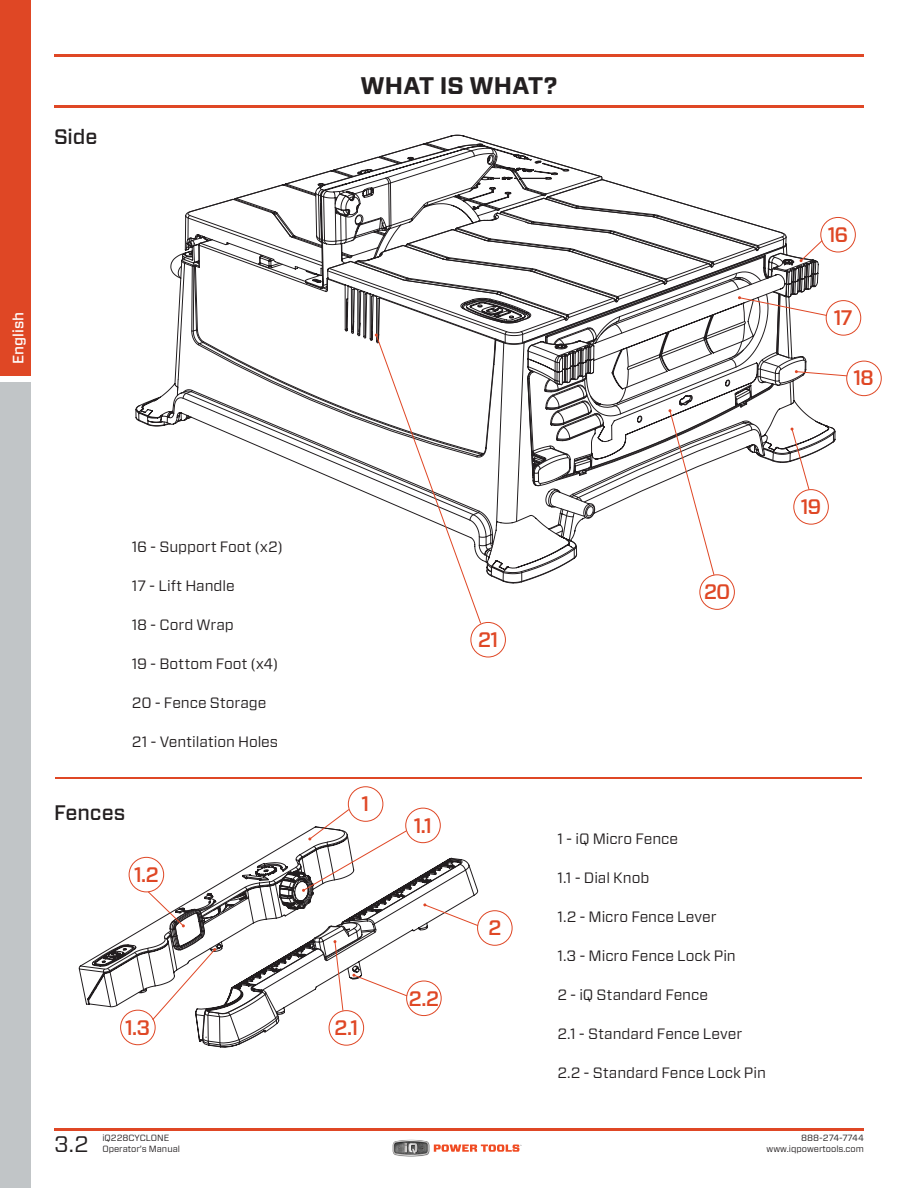
<style>
.page{position:relative;width:918px;height:1188px;background:#fff}
.page>*{position:absolute;margin:0;border:0;box-sizing:border-box;transform-origin:0 0}
.t1{font:700 24px "Forza";letter-spacing:.005em;color:#231f20}
.t2{font:22.5px "Forza";color:#231f20}
.t3{font:500 21px "Forza";letter-spacing:-.065em;color:#df4725}
.t4{font:500 21px "Forza";letter-spacing:-.005em;color:#231f20}
.t5{font:15px "Forza";letter-spacing:-.005em;color:#231f20}
.t6{font:500 15px "Forza";letter-spacing:.005em;color:#fff}
.t7{font:9px/10.5px "Forza";color:#231f20}
</style>
<div class="page">
<hr style="left:54px;top:1128px;width:810px;height:2px;background:#df4725">
<hr style="left:54px;top:54px;width:810px;height:2px;background:#df4725">
<hr style="left:54px;top:106px;width:810px;height:2px;background:#df4725">
<img style="left:392px;top:1139px;width:48px;height:18px">
<svg style="left:434px;top:1145px;width:88px;height:7px"></svg>
<div style="left:0;top:0;width:31px;height:376px;background:#df4725"></div>
<div style="left:0;top:383px;width:31px;height:805px;background:#c1c5c7"></div>
<hr style="left:56px;top:777px;width:806px;height:2px;background:#df4725">
<div style="left:405px;top:808px;width:36px;height:35px;border:1px solid #df4725;border-radius:50%"></div>
<div style="left:348px;top:786px;width:35px;height:36px;border:1px solid #df4725;border-radius:50%"></div>
<div style="left:820px;top:217px;width:36px;height:35px;border:1px solid #df4725;border-radius:50%"></div>
<div style="left:846px;top:361px;width:36px;height:35px;border:1px solid #df4725;border-radius:50%"></div>
<div style="left:471px;top:622px;width:35px;height:35px;border:1px solid #df4725;border-radius:50%"></div>
<div style="left:477px;top:910px;width:36px;height:36px;border:1px solid #df4725;border-radius:50%"></div>
<svg style="left:79px;top:809px;width:400px;height:238px"></svg>
<div style="left:826px;top:300px;width:35px;height:36px;border:1px solid #df4725;border-radius:50%"></div>
<svg style="left:136px;top:135px;width:712px;height:489px"></svg>
<h3 class="t4" style="left:54px;top:123px;width:45px">Side</h3>
<p class="t6" style="left:8px;top:364px;width:54px;rotate:-90deg">English</p>
<h1 class="t1" style="left:361px;top:70px;width:198px">WHAT IS WHAT?</h1>
<h3 class="t3" style="left:828px;top:221px;width:22px">16</h3>
<h3 class="t3" style="left:834px;top:304px;width:21px">17</h3>
<h3 class="t3" style="left:853px;top:364px;width:22px">18</h3>
<p class="t5" style="left:132px;top:537px;width:153px">16 - Support Foot (x2)</p>
<p class="t5" style="left:132px;top:576px;width:104px">17 - Lift Handle</p>
<p class="t5" style="left:132px;top:615px;width:104px">18 - Cord Wrap</p>
<p class="t5" style="left:132px;top:654px;width:148px">19 - Bottom Foot (x4)</p>
<p class="t5" style="left:132px;top:693px;width:136px">20 - Fence Storage</p>
<p class="t5" style="left:132px;top:732px;width:148px">21 - Ventilation Holes</p>
<h3 class="t4" style="left:54px;top:799px;width:73px">Fences</h3>
<h3 class="t3" style="left:134px;top:861px;width:26px">1.2</h3>
<h3 class="t3" style="left:125px;top:1014px;width:27px">1.3</h3>
<h3 class="t3" style="left:478px;top:626px;width:22px">21</h3>
<h3 class="t3" style="left:362px;top:790px;width:9px">1</h3>
<h3 class="t3" style="left:414px;top:812px;width:20px">1.1</h3>
<h3 class="t3" style="left:334px;top:1014px;width:26px">2.1</h3>
<h3 class="t3" style="left:409px;top:984px;width:32px">2.2</h3>
<h3 class="t3" style="left:488px;top:914px;width:15px">2</h3>
<h3 class="t3" style="left:704px;top:578px;width:28px">20</h3>
<h3 class="t3" style="left:801px;top:493px;width:22px">19</h3>
<p class="t5" style="left:557px;top:828px;width:122px">1 - iQ Micro Fence</p>
<p class="t5" style="left:557px;top:867px;width:93px">1.1 - Dial Knob</p>
<p class="t5" style="left:557px;top:906px;width:161px">1.2 - Micro Fence Lever</p>
<p class="t5" style="left:557px;top:945px;width:180px">1.3 - Micro Fence Lock Pin</p>
<p class="t5" style="left:557px;top:984px;width:152px">2 - iQ Standard Fence</p>
<p class="t5" style="left:557px;top:1023px;width:186px">2.1 - Standard Fence Lever</p>
<p class="t5" style="left:557px;top:1062px;width:210px">2.2 - Standard Fence Lock Pin</p>
<h2 class="t2" style="left:54px;top:1129px;width:36px">3.2</h2>
<p class="t7" style="left:102px;top:1133px;width:79px">iQ228CYCLONE<br>Operator’s Manual</p>
<p class="t7" style="left:767px;top:1133px;width:99px;text-align:right">888-274-7744 www.iqpowertools.com</p>
</div>
